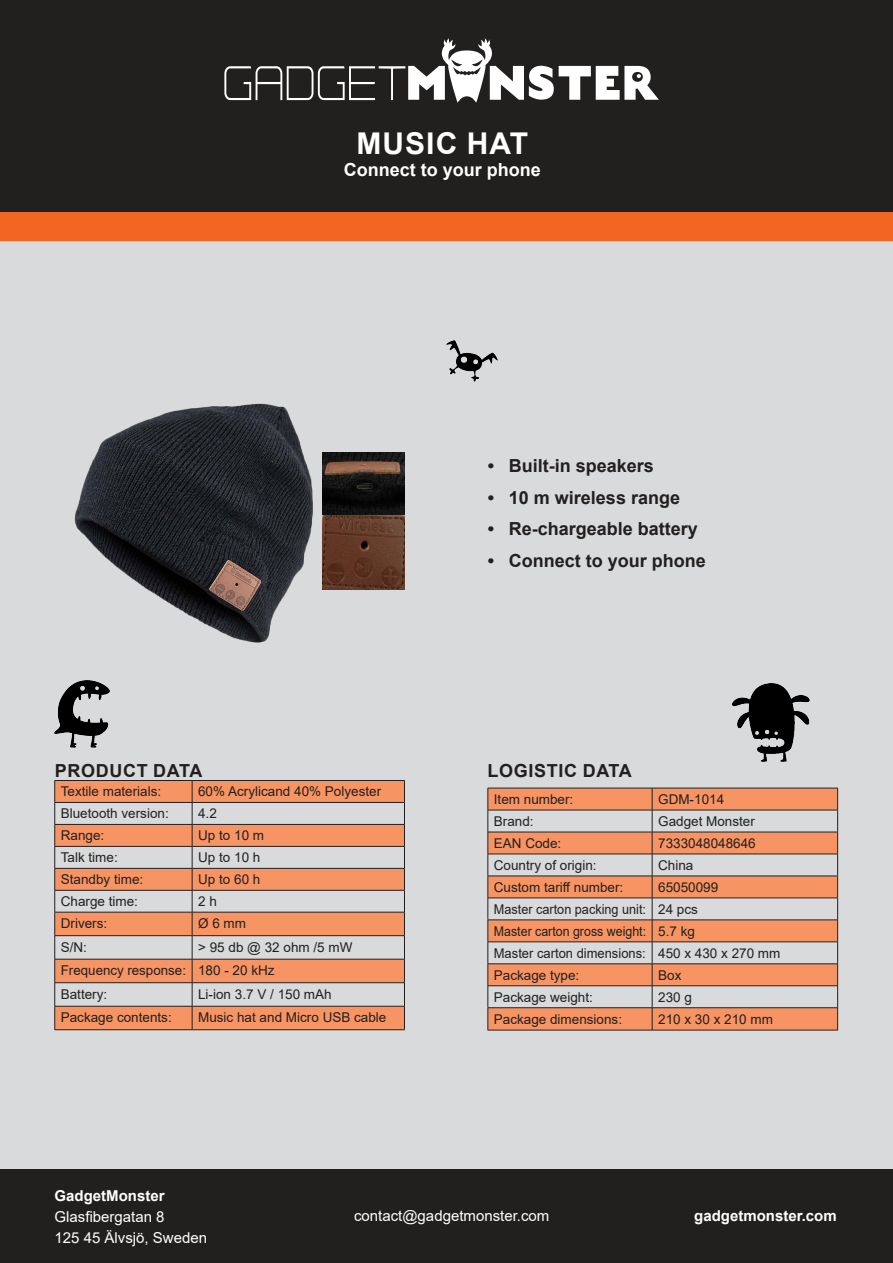
<style>
.page{position:relative;width:893px;height:1263px;background:#d9dadc}
.page>*{position:absolute;margin:0;border:0;box-sizing:border-box;transform-origin:0 0}
.t1{font:700 30px "Arial";letter-spacing:.035em;color:#fff}
.t2{font:700 18px "Arial";color:#221f1f}
.t3{font:700 18px "Arial";letter-spacing:.035em;color:#221f1f}
.t4{font:700 18px "Arial";color:#fff}
.t5{font:15px/21px "Arial";color:#fff}
.t6{font:700 15px "Arial";color:#fff}
.t7{font:13.5px/21.9px "Arial";color:#221f1f}
</style>
<div class="page">
<div style="left:0;top:1169px;width:893px;height:94px;background:#221f1f"></div>
<img style="left:74px;top:403px;width:239px;height:240px">
<svg style="left:489px;top:789px;width:348px;height:241px;fill:#f79464"></svg>
<hr style="left:488px;top:788px;width:164px;height:1px;background:#221f1f">
<hr style="left:652px;top:788px;width:186px;height:1px;background:#221f1f">
<hr style="left:488px;top:810px;width:164px;height:1px;background:#221f1f">
<hr style="left:652px;top:810px;width:186px;height:1px;background:#221f1f">
<hr style="left:488px;top:832px;width:164px;height:1px;background:#221f1f">
<hr style="left:652px;top:832px;width:186px;height:1px;background:#221f1f">
<hr style="left:488px;top:854px;width:164px;height:1px;background:#221f1f">
<hr style="left:652px;top:854px;width:186px;height:1px;background:#221f1f">
<hr style="left:488px;top:876px;width:164px;height:1px;background:#221f1f">
<hr style="left:652px;top:876px;width:186px;height:1px;background:#221f1f">
<hr style="left:488px;top:898px;width:164px;height:1px;background:#221f1f">
<hr style="left:652px;top:898px;width:186px;height:1px;background:#221f1f">
<hr style="left:488px;top:920px;width:164px;height:1px;background:#221f1f">
<hr style="left:652px;top:920px;width:186px;height:1px;background:#221f1f">
<hr style="left:488px;top:941px;width:164px;height:1px;background:#221f1f">
<hr style="left:652px;top:941px;width:186px;height:1px;background:#221f1f">
<hr style="left:488px;top:963px;width:164px;height:1px;background:#221f1f">
<hr style="left:652px;top:963px;width:186px;height:1px;background:#221f1f">
<hr style="left:488px;top:985px;width:164px;height:1px;background:#221f1f">
<hr style="left:652px;top:985px;width:186px;height:1px;background:#221f1f">
<hr style="left:488px;top:1007px;width:164px;height:1px;background:#221f1f">
<svg style="left:488px;top:788px;width:1px;height:242px"></svg>
<hr style="left:652px;top:1007px;width:186px;height:1px;background:#221f1f">
<svg style="left:837px;top:788px;width:1px;height:242px"></svg>
<hr style="left:488px;top:1030px;width:164px;height:1px;background:#221f1f">
<hr style="left:652px;top:1030px;width:186px;height:1px;background:#221f1f">
<svg style="left:652px;top:788px;width:1px;height:242px"></svg>
<img style="left:55px;top:681px;width:55px;height:66px">
<img style="left:733px;top:683px;width:76px;height:78px">
<img style="left:446px;top:340px;width:51px;height:42px">
<div style="left:0;top:0;width:893px;height:219px;background:#221f1f"></div>
<svg style="left:224px;top:38px;width:435px;height:65px"></svg>
<div style="left:0;top:212px;width:893px;height:29px;background:#f36621"></div>
<svg style="left:56px;top:781px;width:348px;height:248px;fill:#f79464"></svg>
<hr style="left:55px;top:780px;width:137px;height:1px;background:#221f1f">
<hr style="left:192px;top:780px;width:213px;height:1px;background:#221f1f">
<hr style="left:55px;top:802px;width:137px;height:1px;background:#221f1f">
<hr style="left:192px;top:802px;width:213px;height:1px;background:#221f1f">
<hr style="left:55px;top:824px;width:137px;height:1px;background:#221f1f">
<hr style="left:192px;top:824px;width:213px;height:1px;background:#221f1f">
<hr style="left:55px;top:846px;width:137px;height:1px;background:#221f1f">
<hr style="left:192px;top:846px;width:213px;height:1px;background:#221f1f">
<hr style="left:55px;top:868px;width:137px;height:1px;background:#221f1f">
<hr style="left:192px;top:868px;width:213px;height:1px;background:#221f1f">
<hr style="left:55px;top:890px;width:137px;height:1px;background:#221f1f">
<hr style="left:192px;top:890px;width:213px;height:1px;background:#221f1f">
<hr style="left:55px;top:912px;width:137px;height:1px;background:#221f1f">
<hr style="left:192px;top:912px;width:213px;height:1px;background:#221f1f">
<hr style="left:55px;top:935px;width:137px;height:1px;background:#221f1f">
<hr style="left:192px;top:935px;width:213px;height:1px;background:#221f1f">
<hr style="left:55px;top:959px;width:137px;height:1px;background:#221f1f">
<hr style="left:192px;top:959px;width:213px;height:1px;background:#221f1f">
<hr style="left:55px;top:982px;width:137px;height:1px;background:#221f1f">
<hr style="left:192px;top:982px;width:213px;height:1px;background:#221f1f">
<hr style="left:55px;top:1006px;width:137px;height:1px;background:#221f1f">
<svg style="left:55px;top:781px;width:1px;height:248px"></svg>
<hr style="left:192px;top:1006px;width:213px;height:1px;background:#221f1f">
<svg style="left:404px;top:781px;width:1px;height:248px"></svg>
<hr style="left:55px;top:1029px;width:137px;height:1px;background:#221f1f">
<hr style="left:192px;top:1029px;width:213px;height:1px;background:#221f1f">
<svg style="left:192px;top:781px;width:1px;height:248px"></svg>
<img style="left:323px;top:452px;width:82px;height:137px">
<h1 class="t1" style="left:356px;top:132px;width:173px">MUSIC HAT</h1>
<h2 class="t4" style="left:344px;top:163px;width:199px">Connect to your phone</h2>
<h2 class="t3" style="left:55px;top:763px;width:149px">PRODUCT DATA</h2>
<p class="t7" style="left:61px;top:782px;width:102px">Textile materials:</p>
<p class="t7" style="left:198px;top:782px;width:185px">60% Acrylicand 40% Polyester</p>
<p class="t7" style="left:61px;top:804px;width:110px">Bluetooth version:</p>
<p class="t7" style="left:198px;top:804px;width:20px">4.2</p>
<p class="t7" style="left:61px;top:826px;width:45px">Range:</p>
<p class="t7" style="left:198px;top:826px;width:68px">Up to 10 m</p>
<p class="t7" style="left:61px;top:848px;width:59px">Talk time:</p>
<p class="t7" style="left:198px;top:848px;width:64px">Up to 10 h</p>
<p class="t7" style="left:61px;top:870px;width:84px">Standby time:</p>
<p class="t7" style="left:198px;top:870px;width:64px">Up to 60 h</p>
<p class="t7" style="left:61px;top:892px;width:79px">Charge time:</p>
<p class="t7" style="left:198px;top:892px;width:20px">2 h</p>
<p class="t7" style="left:61px;top:913px;width:48px">Drivers:</p>
<p class="t7" style="left:198px;top:913px;width:50px">Ø 6 mm</p>
<p class="t7" style="left:61px;top:937px;width:28px">S/N:</p>
<p class="t7" style="left:61px;top:936px;width:293px;line-height:23.5px;text-indent:137px">&gt; 95 db @ 32 ohm /5 mW<br>Frequency response: 180 - 20 kHz<br>Battery:</p>
<p class="t7" style="left:198px;top:984px;width:135px">Li-ion 3.7 V / 150 mAh</p>
<p class="t7" style="left:61px;top:1007px;width:113px">Package contents:</p>
<p class="t7" style="left:198px;top:1007px;width:190px">Music hat and Micro USB cable</p>
<h2 class="t2" style="left:488px;top:459px;width:168px">• Built-in speakers</h2>
<h2 class="t2" style="left:488px;top:490px;width:194px">• 10 m wireless range</h2>
<h2 class="t2" style="left:488px;top:522px;width:212px">• Re-chargeable battery</h2>
<h2 class="t2" style="left:488px;top:553px;width:220px">• Connect to your phone</h2>
<h2 class="t3" style="left:488px;top:763px;width:146px">LOGISTIC DATA</h2>
<p class="t7" style="left:494px;top:789px;width:81px">Item number:</p>
<p class="t7" style="left:658px;top:789px;width:68px">GDM-1014</p>
<p class="t7" style="left:494px;top:811px;width:41px">Brand:</p>
<p class="t7" style="left:658px;top:811px;width:98px">Gadget Monster</p>
<p class="t7" style="left:494px;top:833px;width:69px">EAN Code:</p>
<p class="t7" style="left:658px;top:833px;width:99px">7333048048646</p>
<p class="t7" style="left:494px;top:855px;width:104px">Country of origin:</p>
<p class="t7" style="left:658px;top:855px;width:37px">China</p>
<p class="t7" style="left:494px;top:876px;width:131px">Custom tariff number:</p>
<p class="t7" style="left:494px;top:877px;width:288px;text-indent:164px">65050099<br>Master carton packing unit: 24 pcs<br>Master carton gross weight: 5.7 kg<br>Master carton dimensions: 450 x 430 x 270 mm<br>Package type:</p>
<p class="t7" style="left:658px;top:965px;width:25px">Box</p>
<p class="t7" style="left:494px;top:987px;width:101px">Package weight:</p>
<p class="t7" style="left:658px;top:987px;width:35px">230 g</p>
<p class="t7" style="left:494px;top:1009px;width:130px">Package dimensions:</p>
<p class="t7" style="left:658px;top:1009px;width:116px">210 x 30 x 210 mm</p>
<p class="t6" style="left:55px;top:1190px;width:112px">GadgetMonster</p>
<p class="t5" style="left:55px;top:1206px;width:154px">Glasfibergatan 8<br>125 45 Älvsjö, Sweden</p>
<p class="t5" style="left:354px;top:1207px;width:197px">contact@gadgetmonster.com</p>
<p class="t6" style="left:694px;top:1210px;width:144px">gadgetmonster.com</p>
</div>
